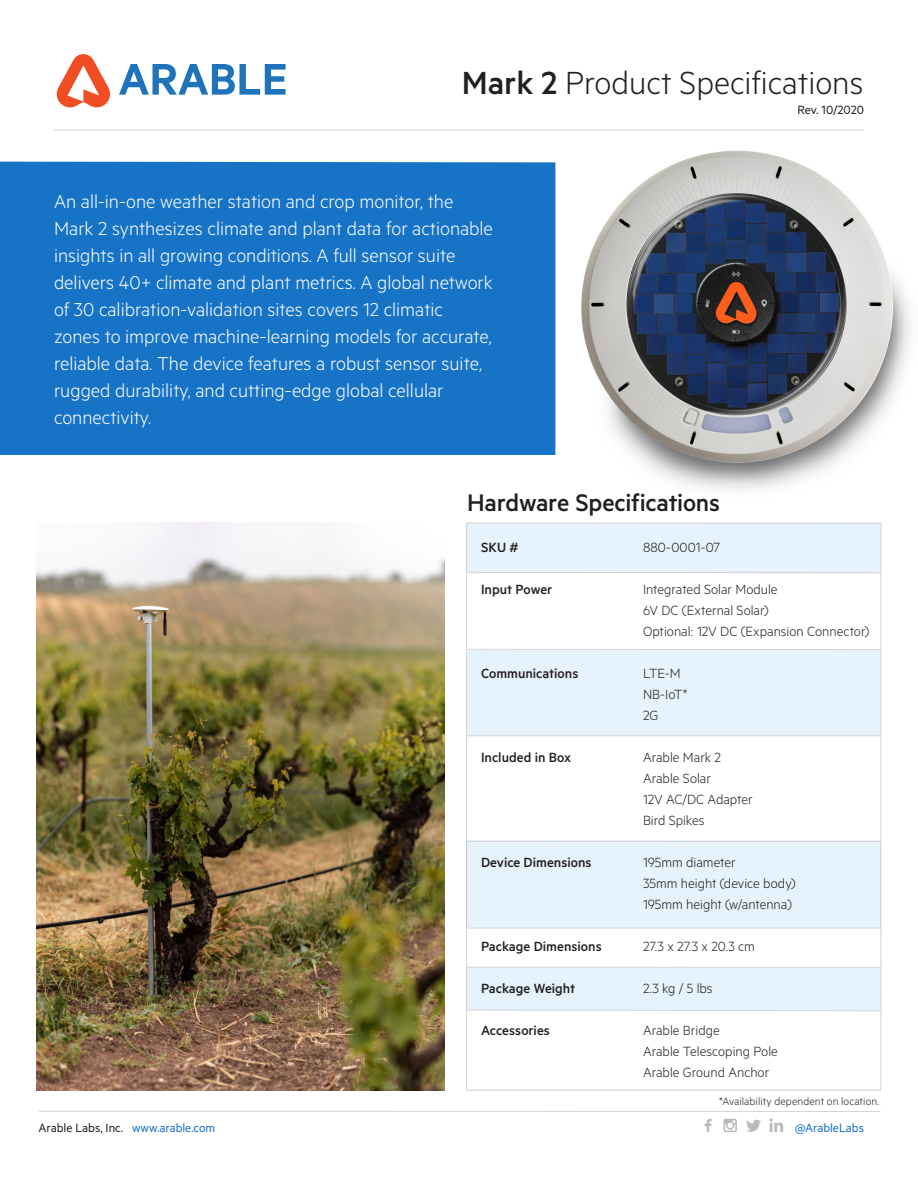
<style>
.page{position:relative;width:918px;height:1188px;background:#fff}
.page>*{position:absolute;margin:0;border:0;box-sizing:border-box;transform-origin:0 0}
.t1{font:300 36px "Metric";color:#231f20}
.t2{font:500 27px "Metric";letter-spacing:-.01em;color:#231f20}
.t3{font:300 21px/27px "Metric";color:#fff}
.t4{font:300 15px/21px "Metric";color:#231f20}
.t5{font:500 15px "Metric";color:#231f20}
.t6{font:13.5px "Metric";color:#231f20}
.t7{font:13.5px "Metric";color:#1773c7}
.t8{font:300 12px "Metric";letter-spacing:.01em;color:#231f20}
.s1{font-weight:500}
.s2{color:#1773c7}
</style>
<div class="page">
<div style="left:467px;top:649px;width:414px;height:87px;background:#e6f2fc"></div>
<img style="left:36px;top:523px;width:409px;height:568px">
<svg style="left:705px;top:1119px;width:7px;height:13px"></svg>
<svg style="left:746px;top:1120px;width:15px;height:12px"></svg>
<svg style="left:724px;top:1119px;width:13px;height:13px"></svg>
<svg style="left:769px;top:1118px;width:14px;height:14px"></svg>
<hr style="left:39px;top:1111px;width:842px;height:1px;background:#d6d4d6">
<div style="left:0;top:162px;width:555px;height:293px;background:#1773c6"></div>
<svg style="left:119px;top:64px;width:167px;height:31px"></svg>
<svg style="left:57px;top:54px;width:53px;height:53px"></svg>
<img style="left:581px;top:150px;width:330px;height:340px">
<hr style="left:54px;top:130px;width:810px;height:1px;background:#d6d4d6">
<div style="left:467px;top:841px;width:414px;height:87px;background:#e6f2fc"></div>
<div style="left:467px;top:523px;width:414px;height:50px;background:#e6f2fc"></div>
<hr style="left:468px;top:649px;width:414px;height:1px;background:#d6d4d6">
<hr style="left:467px;top:735px;width:414px;height:1px;background:#d6d4d6">
<svg style="left:466px;top:967px;width:415px;height:45px;background:#e5f0fa"></svg>
<hr style="left:468px;top:928px;width:414px;height:1px;background:#d6d4d6">
<p class="t1" style="left:462px;top:62px;width:403px"><span class="s1">Mark 2</span> Product Specifications</p>
<p class="t3" style="left:54px;top:187px;width:440px">An all-in-one weather station and crop monitor, the Mark 2 synthesizes climate and plant data for actionable insights in all growing conditions. A full sensor suite delivers 40+ climate and plant metrics. A global network of 30 calibration-validation sites covers 12 climatic zones to improve machine-learning models for accurate, reliable data. The device features a robust sensor suite, rugged durability, and cutting-edge global cellular connectivity.</p>
<p class="t2" style="left:467px;top:487px;width:254px">Hardware Specifications</p>
<p class="t6" style="left:797px;top:101px;width:68px">Rev. 10/2020</p>
<p class="t5" style="left:481px;top:539px;width:39px">SKU #</p>
<p class="t4" style="left:643px;top:537px;width:79px">880-0001-07</p>
<p class="t5" style="left:481px;top:581px;width:73px">Input Power</p>
<p class="t4" style="left:643px;top:579px;width:136px">Integrated Solar Module</p>
<p class="t4" style="left:643px;top:600px;width:228px">6V DC (External Solar)<br>Optional: 12V DC (Expansion Connector)</p>
<p class="t5" style="left:481px;top:665px;width:99px">Communications</p>
<p class="t4" style="left:643px;top:663px;width:39px">LTE-M</p>
<p class="t4" style="left:643px;top:684px;width:46px">NB-IoT*</p>
<p class="t4" style="left:643px;top:705px;width:17px">2G</p>
<p class="t5" style="left:481px;top:749px;width:92px">Included in Box</p>
<p class="t4" style="left:643px;top:747px;width:80px">Arable Mark 2</p>
<p class="t4" style="left:643px;top:768px;width:70px">Arable Solar</p>
<p class="t4" style="left:643px;top:789px;width:111px">12V AC/DC Adapter</p>
<p class="t4" style="left:643px;top:810px;width:63px">Bird Spikes</p>
<p class="t5" style="left:481px;top:854px;width:112px">Device Dimensions</p>
<p class="t4" style="left:643px;top:852px;width:94px">195mm diameter</p>
<p class="t4" style="left:643px;top:873px;width:154px">35mm height (device body)</p>
<p class="t4" style="left:643px;top:894px;width:150px">195mm height (w/antenna)</p>
<p class="t5" style="left:481px;top:938px;width:122px">Package Dimensions</p>
<p class="t4" style="left:643px;top:936px;width:113px">27.3 x 27.3 x 20.3 cm</p>
<p class="t5" style="left:481px;top:980px;width:96px">Package Weight</p>
<p class="t4" style="left:643px;top:978px;width:71px">2.3 kg / 5 lbs</p>
<p class="t5" style="left:481px;top:1022px;width:70px">Accessories</p>
<p class="t4" style="left:643px;top:1020px;width:78px">Arable Bridge</p>
<p class="t4" style="left:643px;top:1041px;width:136px">Arable Telescoping Pole</p>
<p class="t4" style="left:643px;top:1062px;width:128px">Arable Ground Anchor</p>
<p class="t8" style="left:719px;top:1094px;width:161px">*Availability dependent on location.</p>
<p class="t6" style="left:39px;top:1119px;width:178px">Arable Labs, Inc. <span class="s2">www.arable.com</span></p>
<p class="t7" style="left:795px;top:1119px;width:70px">@ArableLabs</p>
</div>
